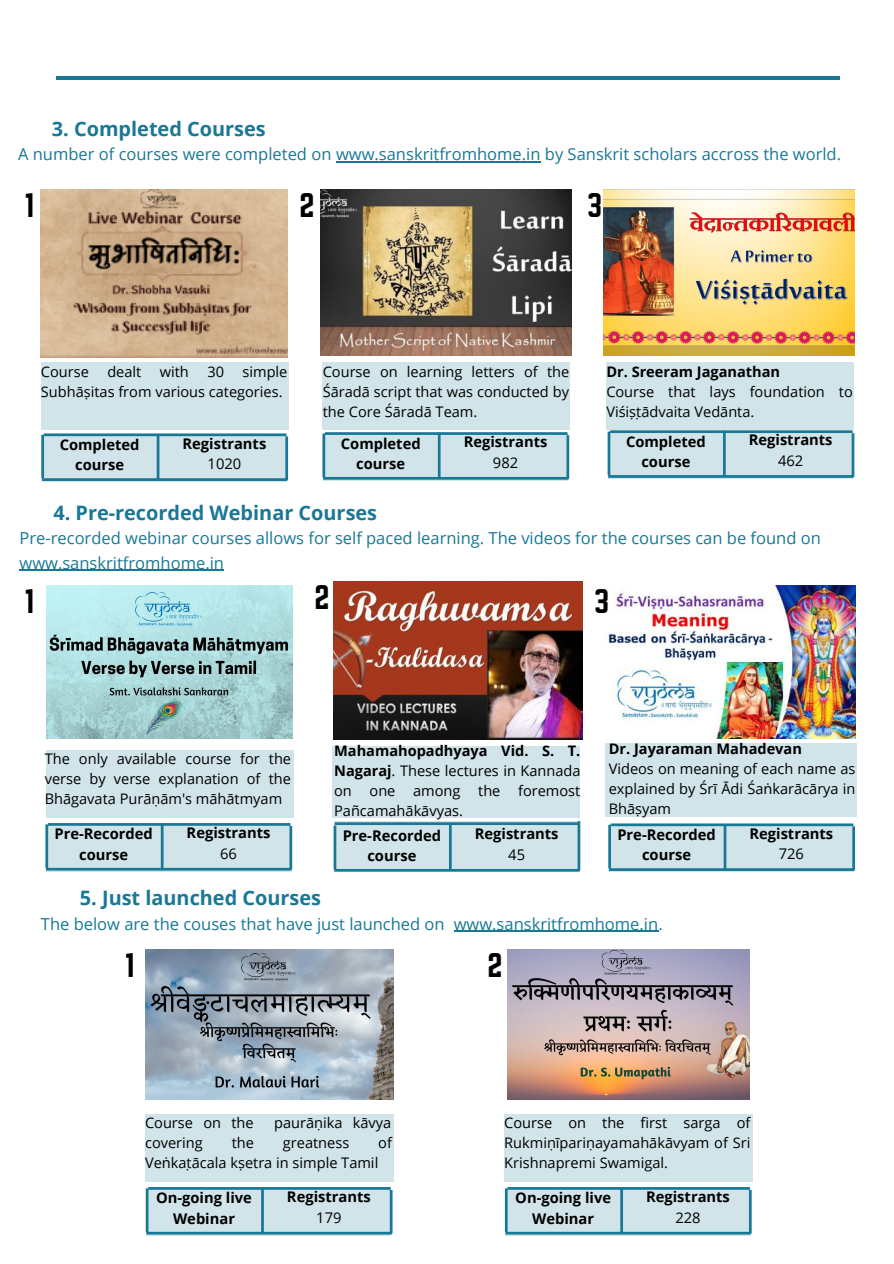
<style>
.page{position:relative;width:894px;height:1264px;background:#fff}
.page>*{position:absolute;margin:0;border:0;box-sizing:border-box;transform-origin:0 0}
.t1{font:30px "Norwester";color:#000}
.t2{font:700 19.95px "Open Sans";color:#187895}
.t3{font:16.5px/24.5px "Open Sans";color:#187895}
.t4{font:700 14.7px/20.5px "Open Sans";color:#000;text-align:center}
.t5{font:14.7px "Open Sans";color:#000}
.t6{font:14.55px/20px "Open Sans";color:#000;text-align:justify}
.t7{font:700 14.55px "Open Sans";color:#000}
.s1{font-weight:700}
.s2{font-family:"Noto Sans"}
</style>
<div class="page">
<hr style="left:56px;top:76px;width:783px;height:4px;background:#187895">
<div style="left:41px;top:362px;width:247px;height:68px;background:#d0e4e9"></div>
<div style="left:323px;top:362px;width:247px;height:68px;background:#d0e4e9"></div>
<div style="left:606px;top:362px;width:247px;height:68px;background:#d0e4e9"></div>
<img style="left:41px;top:190px;width:246px;height:168px">
<img style="left:603px;top:190px;width:251px;height:165px">
<div style="left:46px;top:749px;width:247px;height:68px;background:#d0e4e9"></div>
<div style="left:332px;top:745px;width:247px;height:72px;background:#d0e4e9"></div>
<img style="left:46px;top:585px;width:247px;height:154px">
<img style="left:333px;top:581px;width:249px;height:158px">
<img style="left:320px;top:190px;width:251px;height:165px">
<div style="left:605px;top:743px;width:251px;height:73px;background:#d0e4e9"></div>
<img style="left:608px;top:585px;width:247px;height:154px">
<div style="left:42px;top:435px;width:244px;height:47px;background:#d0e4e9"></div>
<svg style="left:41px;top:433px;width:247px;height:48px"></svg>
<div style="left:323px;top:433px;width:244px;height:47px;background:#5199af"></div>
<svg style="left:322px;top:432px;width:247px;height:47px;background:#b8d6de"></svg>
<svg style="left:607px;top:430px;width:247px;height:48px;background:#b6d5dd"></svg>
<div style="left:46px;top:824px;width:244px;height:47px;background:#67a6b9"></div>
<svg style="left:45px;top:823px;width:247px;height:47px;background:#b7d5dd"></svg>
<svg style="left:333px;top:821px;width:247px;height:50px;background:#b9d6de"></svg>
<svg style="left:608px;top:823px;width:246px;height:48px;background:#b6d5dd"></svg>
<div style="left:145px;top:1113px;width:248px;height:68px;background:#d0e4e9"></div>
<div style="left:146px;top:1188px;width:244px;height:47px;background:#6ba9bb"></div>
<svg style="left:146px;top:1187px;width:246px;height:47px;background:#b8d6de"></svg>
<img style="left:145px;top:949px;width:248px;height:150px">
<div style="left:504px;top:1113px;width:248px;height:68px;background:#d0e4e9"></div>
<div style="left:505px;top:1188px;width:244px;height:47px;background:#6ba9bb"></div>
<svg style="left:504px;top:1187px;width:247px;height:47px;background:#b8d5de"></svg>
<img style="left:507px;top:949px;width:242px;height:150px">
<hr style="left:336px;top:161px;width:204px;height:2px;background:#187895">
<hr style="left:20px;top:569px;width:204px;height:2px;background:#187895">
<hr style="left:453px;top:930px;width:205px;height:1px;background:#187895">
<h2 class="t2" style="left:52px;top:115px;width:215px">3. Completed Courses</h2>
<p class="t3" style="left:18px;top:142px;width:824px">A number of courses were completed on www.sanskritfromhome.in by Sanskrit scholars accross the world.</p>
<h1 class="t1" style="left:24px;top:191px;width:11px">1</h1>
<h1 class="t1" style="left:299px;top:191px;width:17px">2</h1>
<h1 class="t1" style="left:587px;top:191px;width:17px">3</h1>
<p class="t6" style="left:41px;top:361px;width:248px;text-indent:201px">simple<br>Subhāṣitas from various categories.</p>
<p class="t6" style="left:41px;top:361px;width:49px">Course</p>
<p class="t6" style="left:107px;top:361px;width:35px">dealt</p>
<p class="t6" style="left:160px;top:361px;width:31px">with</p>
<p class="t6" style="left:207px;top:361px;width:18px">30</p>
<p class="t6" style="left:323px;top:361px;width:248px">Course on learning letters of the Śāradā script that was conducted by the Core Śāradā Team.</p>
<p class="t7" style="left:606px;top:361px;width:175px">Dr. Sreeram Jaganathan</p>
<p class="t6" style="left:606px;top:381px;width:248px">Course that lays foundation to<br>Viśiṣṭādvaita Vedānta.</p>
<p class="t4" style="left:60px;top:434px;width:81px">Completed course</p>
<p class="t4" style="left:182px;top:432px;width:85px">Registrants</p>
<p class="t5" style="left:207px;top:453px;width:35px">1020</p>
<p class="t4" style="left:341px;top:432px;width:81px">Completed course</p>
<p class="t4" style="left:463px;top:431px;width:85px">Registrants</p>
<p class="t5" style="left:493px;top:452px;width:27px">982</p>
<p class="t4" style="left:626px;top:430px;width:81px">Completed course</p>
<p class="t4" style="left:748px;top:429px;width:85px">Registrants</p>
<p class="t5" style="left:777px;top:450px;width:27px">462</p>
<h2 class="t2" style="left:53px;top:498px;width:325px">4. Pre-recorded Webinar Courses</h2>
<p class="t3" style="left:20px;top:525px;width:802px">Pre-recorded webinar courses allows for self paced learning. The videos for the courses can be found on www.sanskritfromhome.in</p>
<h1 class="t1" style="left:24px;top:587px;width:11px">1</h1>
<h1 class="t1" style="left:314px;top:582px;width:17px">2</h1>
<h1 class="t1" style="left:594px;top:587px;width:17px">3</h1>
<p class="t6" style="left:45px;top:748px;width:248px">The only available course for the verse by verse explanation of the Bhāgavata Purāṇām's māhātmyam</p>
<p class="t4" style="left:55px;top:823px;width:100px">Pre-Recorded course</p>
<p class="t4" style="left:186px;top:822px;width:85px">Registrants</p>
<p class="t5" style="left:220px;top:843px;width:18px">66</p>
<p class="t6" style="left:334px;top:740px;width:248px"><span class="s1">Mahamahopadhyaya Vid. S. T.<br>Nagaraj</span>. These lectures in Kannada on one among the foremost Pañcamahākāvyas.</p>
<p class="t7" style="left:608px;top:738px;width:195px">Dr. Jayaraman Mahadevan</p>
<p class="t6" style="left:608px;top:758px;width:248px">Videos on meaning of each name as explained by Śrī Ādi Śa<span class="s2">ṅ</span>karācārya in Bhāṣyam</p>
<p class="t4" style="left:342px;top:824px;width:100px">Pre-Recorded course</p>
<p class="t4" style="left:474px;top:823px;width:85px">Registrants</p>
<p class="t5" style="left:508px;top:844px;width:18px">45</p>
<p class="t4" style="left:617px;top:823px;width:100px">Pre-Recorded course</p>
<p class="t4" style="left:749px;top:822px;width:85px">Registrants</p>
<p class="t5" style="left:778px;top:843px;width:27px">726</p>
<h2 class="t2" style="left:80px;top:883px;width:242px">5. Just launched Courses</h2>
<p class="t3" style="left:41px;top:910px;width:623px">The below are the couses that have just launched on www.sanskritfromhome.in.</p>
<h1 class="t1" style="left:125px;top:950px;width:11px">1</h1>
<p class="t6" style="left:145px;top:1112px;width:110px">Course on the</p>
<p class="t6" style="left:274px;top:1112px;width:119px">paurāṇika kāvya</p>
<p class="t6" style="left:145px;top:1132px;width:59px">covering</p>
<p class="t6" style="left:232px;top:1132px;width:24px">the</p>
<p class="t6" style="left:283px;top:1132px;width:68px">greatness</p>
<p class="t6" style="left:145px;top:1132px;width:248px;text-indent:233px">of<br>Ve<span class="s2">ṅ</span>kaṭācala kṣetra in simple Tamil</p>
<p class="t4" style="left:156px;top:1187px;width:97px">On-going live<br>Webinar</p>
<p class="t4" style="left:287px;top:1186px;width:85px">Registrants</p>
<p class="t5" style="left:316px;top:1206px;width:27px">179</p>
<h1 class="t1" style="left:487px;top:950px;width:17px">2</h1>
<p class="t6" style="left:504px;top:1112px;width:247px">Course on the first sarga of Rukmiṇīpariṇayamahākāvyam of Sri Krishnapremi Swamigal.</p>
<p class="t4" style="left:515px;top:1187px;width:97px">On-going live<br>Webinar</p>
<p class="t4" style="left:646px;top:1186px;width:85px">Registrants</p>
<p class="t5" style="left:675px;top:1206px;width:27px">228</p>
</div>
